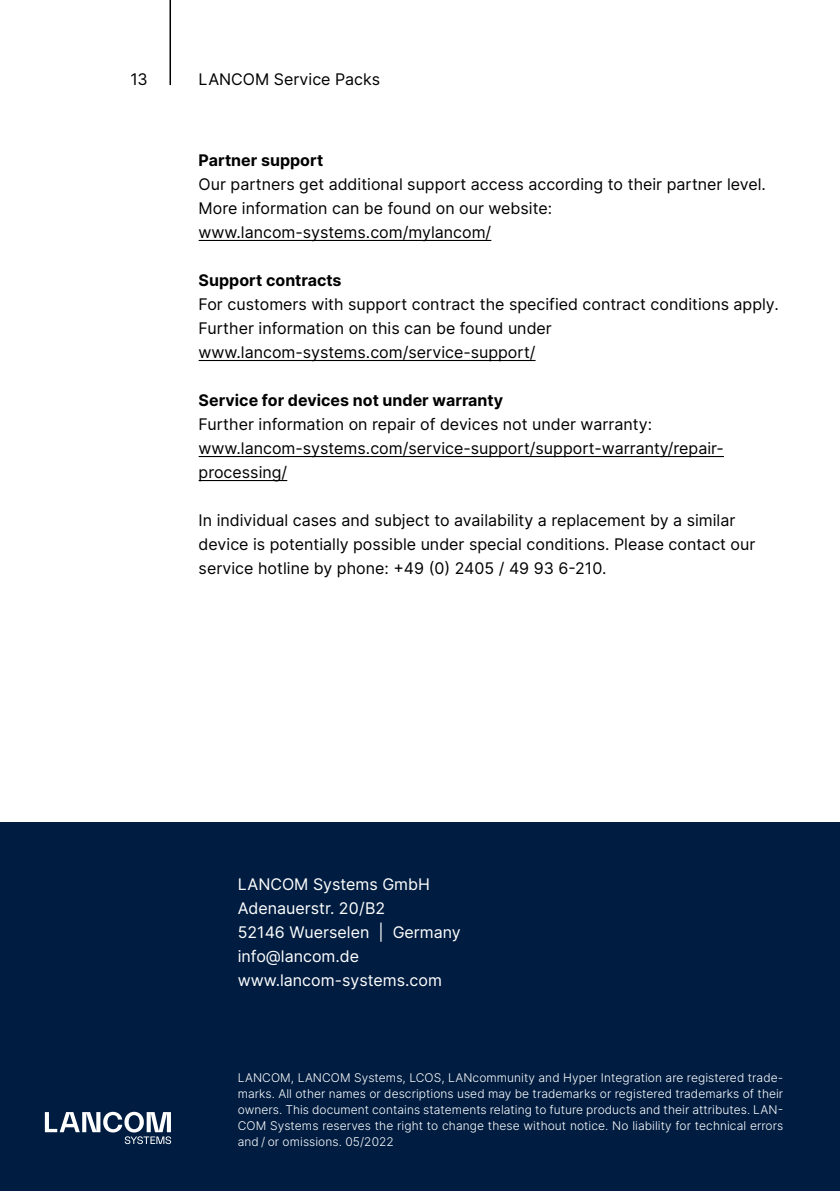
<style>
.page{position:relative;width:840px;height:1191px;background:#fff}
.page>*{position:absolute;margin:0;border:0;box-sizing:border-box;transform-origin:0 0}
.t1{font:16px/24px "Inter";color:#000}
.t2{font:16px/24px "Inter";color:#fff}
.t3{font:700 16px "Inter";color:#000}
.t4{font:300 12px/16px "Inter";letter-spacing:.005em;color:#fff;text-align:justify}
</style>
<div class="page">
<div style="left:0;top:822px;width:839px;height:369px;background:#001d41"></div>
<svg style="left:45px;top:1111px;width:126px;height:33px"></svg>
<hr style="left:169px;top:0;width:2px;height:85px;background:#000">
<hr style="left:198px;top:240px;width:293px;height:1px;background:#000">
<hr style="left:198px;top:360px;width:337px;height:1px;background:#000">
<hr style="left:198px;top:456px;width:525px;height:1px;background:#000">
<hr style="left:198px;top:480px;width:89px;height:1px;background:#000">
<p class="t1" style="left:130px;top:67px;width:19px">13</p>
<p class="t1" style="left:198px;top:67px;width:183px">LANCOM Service Packs</p>
<p class="t3" style="left:198px;top:148px;width:126px">Partner support</p>
<p class="t1" style="left:198px;top:172px;width:568px">Our partners get additional support access according to their partner level.<br>More information can be found on our website: www.lancom-systems.com/mylancom/</p>
<p class="t3" style="left:198px;top:268px;width:144px">Support contracts</p>
<p class="t1" style="left:198px;top:292px;width:581px">For customers with support contract the specified contract conditions apply.<br>Further information on this can be found under www.lancom-systems.com/service-support/</p>
<p class="t3" style="left:198px;top:388px;width:306px">Service for devices not under warranty</p>
<p class="t1" style="left:198px;top:412px;width:526px">Further information on repair of devices not under warranty: www.lancom-systems.com/service-support/support-warranty/repair&shy;processing/</p>
<p class="t1" style="left:198px;top:508px;width:558px">In individual cases and subject to availability a replacement by a similar device is potentially possible under special conditions. Please contact our service hotline by phone: +49 (0) 2405 / 49 93 6-210.</p>
<p class="t2" style="left:238px;top:871px;width:224px">LANCOM Systems GmbH<br>Adenauerstr. 20/B2<br>52146 Wuerselen | Germany info@lancom.de www.lancom-systems.com</p>
<p class="t4" style="left:238px;top:1069px;width:546px">LANCOM, LANCOM Systems, LCOS, LANcommunity and Hyper Integration are registered trade&shy;marks. All other names or descriptions used may be trademarks or registered trademarks of their owners. This document contains statements relating to future products and their attributes. LAN-COM Systems reserves the right to change these without notice. No liability for technical errors and / or omissions. 05/2022</p>
</div>
